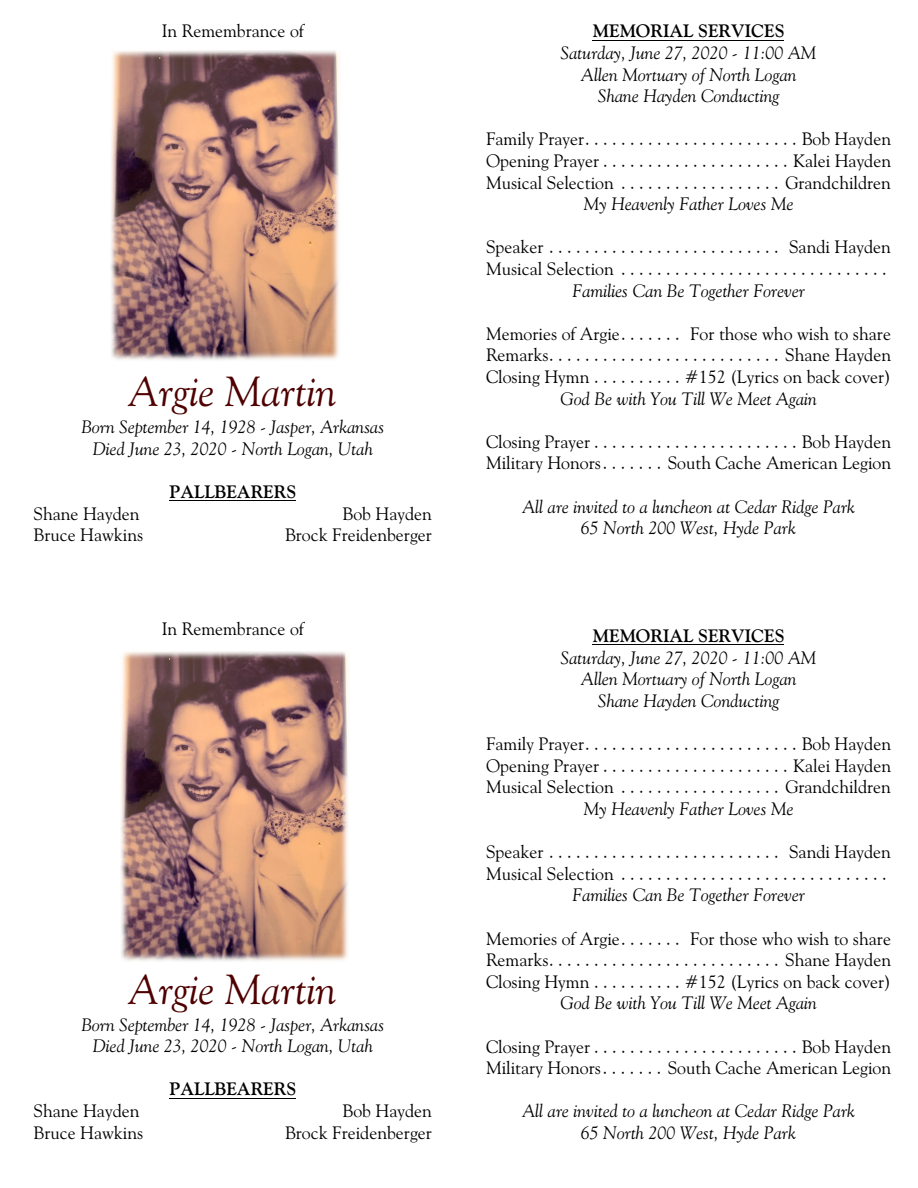
<style>
.page{position:relative;width:918px;height:1188px;background:#fff}
.page>*{position:absolute;margin:0;border:0;box-sizing:border-box;transform-origin:0 0}
.t1{font:italic 42px "Goudy Old Style BT";color:#4f0000}
.t2{font:18px/21.6px "Goudy Old Style BT";color:#000;text-align:justify}
.t3{font:italic 18px/21.6px "Goudy Old Style BT";color:#000;text-align:center}
.t4{font:700 18px "Goudy Old Style BT";color:#000}
</style>
<div class="page">
<img style="left:111px;top:50px;width:228px;height:310px">
<img style="left:120px;top:651px;width:228px;height:310px">
<hr style="left:170px;top:500px;width:126px;height:1px;background:#000">
<hr style="left:170px;top:1098px;width:126px;height:1px;background:#000">
<hr style="left:593px;top:40px;width:191px;height:1px;background:#000">
<hr style="left:593px;top:644px;width:191px;height:1px;background:#000">
<p class="t2" style="left:162px;top:22px;width:144px">In Remembrance of</p>
<h1 class="t1" style="left:129px;top:374px;width:209px">Argie Martin</h1>
<p class="t3" style="left:81px;top:418px;width:304px">Born September 14, 1928 - Jasper, Arkansas<br>Died June 23, 2020 - North Logan, Utah</p>
<p class="t4" style="left:170px;top:484px;width:128px">PALLBEARERS</p>
<p class="t2" style="left:34px;top:504px;width:107px">Shane Hayden</p>
<p class="t2" style="left:343px;top:504px;width:91px">Bob Hayden</p>
<p class="t2" style="left:34px;top:526px;width:111px">Bruce Hawkins</p>
<p class="t2" style="left:285px;top:526px;width:148px">Brock Freidenberger</p>
<p class="t2" style="left:162px;top:619px;width:144px">In Remembrance of</p>
<h1 class="t1" style="left:129px;top:972px;width:209px">Argie Martin</h1>
<p class="t3" style="left:81px;top:1015px;width:304px">Born September 14, 1928 - Jasper, Arkansas<br>Died June 23, 2020 - North Logan, Utah</p>
<p class="t4" style="left:170px;top:1082px;width:128px">PALLBEARERS</p>
<p class="t2" style="left:34px;top:1102px;width:107px">Shane Hayden</p>
<p class="t2" style="left:343px;top:1102px;width:91px">Bob Hayden</p>
<p class="t2" style="left:34px;top:1123px;width:111px">Bruce Hawkins</p>
<p class="t2" style="left:285px;top:1123px;width:148px">Brock Freidenberger</p>
<p class="t4" style="left:593px;top:24px;width:193px">MEMORIAL SERVICES</p>
<p class="t3" style="left:561px;top:44px;width:258px">Saturday, June 27, 2020 - 11:00 AM<br>Allen Mortuary of North Logan<br>Shane Hayden Conducting</p>
<p class="t2" style="left:486px;top:130px;width:407px">Family Prayer........................Bob Hayden Opening Prayer.....................Kalei Hayden Musical Selection . . . . . . . . . . . . . . . . . . Grandchildren</p>
<p class="t3" style="left:584px;top:195px;width:212px">My Heavenly Father Loves Me</p>
<p class="t2" style="left:486px;top:238px;width:407px">Speaker.......................... Sandi Hayden<br>Musical Selection ..............................</p>
<p class="t3" style="left:573px;top:281px;width:234px">Families Can Be Together Forever</p>
<p class="t2" style="left:486px;top:324px;width:407px">Memories of Argie. . . . . . . For those who wish to share Remarks.......................... Shane Hayden Closing Hymn . . . . . . . . . . #152 (Lyrics on back cover)</p>
<p class="t3" style="left:560px;top:389px;width:258px">God Be with You Till We Meet Again</p>
<p class="t2" style="left:486px;top:432px;width:407px">Closing Prayer.......................Bob Hayden<br>Military Honors. . . . . . . South Cache American Legion</p>
<p class="t3" style="left:522px;top:497px;width:334px">All are invited to a luncheon at Cedar Ridge Park<br>65 North 200 West, Hyde Park</p>
<p class="t4" style="left:593px;top:629px;width:193px">MEMORIAL SERVICES</p>
<p class="t3" style="left:561px;top:648px;width:258px">Saturday, June 27, 2020 - 11:00 AM<br>Allen Mortuary of North Logan<br>Shane Hayden Conducting</p>
<p class="t2" style="left:486px;top:735px;width:407px">Family Prayer........................Bob Hayden Opening Prayer.....................Kalei Hayden Musical Selection . . . . . . . . . . . . . . . . . . Grandchildren</p>
<p class="t3" style="left:584px;top:800px;width:212px">My Heavenly Father Loves Me</p>
<p class="t2" style="left:486px;top:843px;width:407px">Speaker.......................... Sandi Hayden<br>Musical Selection ..............................</p>
<p class="t3" style="left:573px;top:886px;width:234px">Families Can Be Together Forever</p>
<p class="t2" style="left:486px;top:929px;width:407px">Memories of Argie. . . . . . . For those who wish to share Remarks.......................... Shane Hayden Closing Hymn . . . . . . . . . . #152 (Lyrics on back cover)</p>
<p class="t3" style="left:560px;top:994px;width:258px">God Be with You Till We Meet Again</p>
<p class="t2" style="left:486px;top:1037px;width:407px">Closing Prayer.......................Bob Hayden<br>Military Honors. . . . . . . South Cache American Legion</p>
<p class="t3" style="left:522px;top:1102px;width:334px">All are invited to a luncheon at Cedar Ridge Park<br>65 North 200 West, Hyde Park</p>
</div>
